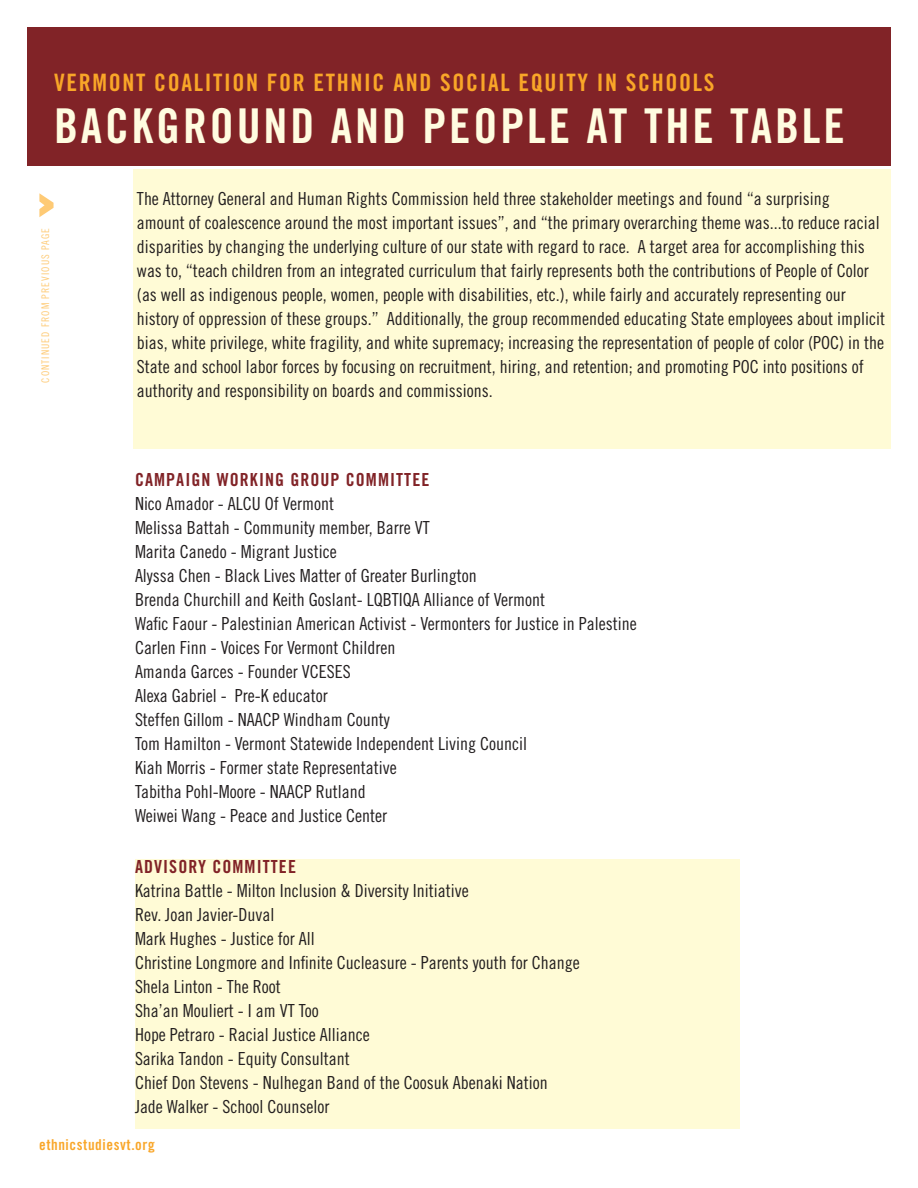
<style>
.page{position:relative;width:918px;height:1188px;background:#fff}
.page>*{position:absolute;margin:0;border:0;box-sizing:border-box;transform-origin:0 0}
.t1{font:48px "Trade Gothic Bold Cond Twenty";letter-spacing:.06em;color:#fffce0}
.t2{font:24px "Trade Gothic Bold Cond Twenty";letter-spacing:.07em;color:#f9a628}
.t3{font:18px/24px "Trade Gothic Cond Eighteen";color:#231f20}
.t4{font:18px "Trade Gothic Bold Cond Twenty";letter-spacing:.06em;color:#812327}
.t5{font:15px "Trade Gothic Bold Cond Twenty";letter-spacing:.04em;color:#f9a628}
.t6{font:10.5px "Trade Gothic Cond Eighteen";letter-spacing:.1em;color:#feca75}
</style>
<div class="page">
<div style="left:27px;top:27px;width:864px;height:138px;background:#812327"></div>
<div style="left:134px;top:170px;width:757px;height:279px;background:#fffbd6"></div>
<svg style="left:39px;top:193px;width:15px;height:24px"></svg>
<div style="left:135px;top:859px;width:605px;height:270px;background:#fffbd6"></div>
<p class="t2" style="left:54px;top:68px;width:662px">VERMONT COALITION FOR ETHNIC AND SOCIAL EQUITY IN SCHOOLS</p>
<p class="t1" style="left:54px;top:96px;width:792px">BACKGROUND AND PEOPLE AT THE TABLE</p>
<p class="t6" style="left:39px;top:383px;width:156px;rotate:-90deg">CONTINUED FROM PREVIOUS PAGE</p>
<p class="t3" style="left:137px;top:187px;width:750px">The Attorney General and Human Rights Commission held three stakeholder meetings and found “a surprising<br>amount of coalescence around the most important issues”, and “the primary overarching theme was...to reduce racial disparities by changing the underlying culture of our state with regard to race. A target area for accomplishing this was to, “teach children from an integrated curriculum that fairly represents both the contributions of People of Color (as well as indigenous people, women, people with disabilities, etc.), while fairly and accurately representing our history of oppression of these groups.” Additionally, the group recommended educating State employees about implicit bias, white privilege, white fragility, and white supremacy; increasing the representation of people of color (POC) in the State and school labor forces by focusing on recruitment, hiring, and retention; and promoting POC into positions of authority and responsibility on boards and commissions.</p>
<p class="t4" style="left:135px;top:468px;width:296px">CAMPAIGN WORKING GROUP COMMITTEE</p>
<p class="t3" style="left:135px;top:491px;width:201px">Nico Amador - ALCU Of Vermont</p>
<p class="t3" style="left:135px;top:515px;width:296px">Melissa Battah - Community member, Barre VT</p>
<p class="t3" style="left:135px;top:539px;width:203px">Marita Canedo - Migrant Justice</p>
<p class="t3" style="left:135px;top:563px;width:343px">Alyssa Chen - Black Lives Matter of Greater Burlington</p>
<p class="t3" style="left:135px;top:587px;width:412px">Brenda Churchill and Keith Goslant- LQBTIQA Alliance of Vermont</p>
<p class="t3" style="left:135px;top:611px;width:503px">Wafic Faour - Palestinian American Activist - Vermonters for Justice in Palestine</p>
<p class="t3" style="left:135px;top:635px;width:262px">Carlen Finn - Voices For Vermont Children</p>
<p class="t3" style="left:135px;top:659px;width:217px">Amanda Garces - Founder VCESES</p>
<p class="t3" style="left:135px;top:683px;width:194px">Alexa Gabriel - Pre-K educator</p>
<p class="t3" style="left:135px;top:707px;width:256px">Steffen Gillom - NAACP Windham County</p>
<p class="t3" style="left:135px;top:731px;width:394px">Tom Hamilton - Vermont Statewide Independent Living Council</p>
<p class="t3" style="left:135px;top:755px;width:263px">Kiah Morris - Former state Representative</p>
<p class="t3" style="left:135px;top:779px;width:232px">Tabitha Pohl-Moore - NAACP Rutland</p>
<p class="t3" style="left:135px;top:803px;width:254px">Weiwei Wang - Peace and Justice Center</p>
<p class="t4" style="left:135px;top:855px;width:162px">ADVISORY COMMITTEE</p>
<p class="t3" style="left:135px;top:878px;width:335px">Katrina Battle - Milton Inclusion &amp; Diversity Initiative</p>
<p class="t3" style="left:135px;top:902px;width:141px">Rev. Joan Javier-Duval</p>
<p class="t3" style="left:135px;top:926px;width:181px">Mark Hughes - Justice for All</p>
<p class="t3" style="left:135px;top:950px;width:446px">Christine Longmore and Infinite Cucleasure - Parents youth for Change</p>
<p class="t3" style="left:135px;top:974px;width:147px">Shela Linton - The Root</p>
<p class="t3" style="left:135px;top:998px;width:185px">Sha’an Mouliert - I am VT Too</p>
<p class="t3" style="left:135px;top:1022px;width:236px">Hope Petraro - Racial Justice Alliance</p>
<p class="t3" style="left:135px;top:1046px;width:216px">Sarika Tandon - Equity Consultant</p>
<p class="t3" style="left:135px;top:1070px;width:414px">Chief Don Stevens - Nulhegan Band of the Coosuk Abenaki Nation</p>
<p class="t3" style="left:135px;top:1094px;width:196px">Jade Walker - School Counselor</p>
<p class="t5" style="left:39px;top:1136px;width:117px">ethnicstudiesvt.org</p>
</div>
